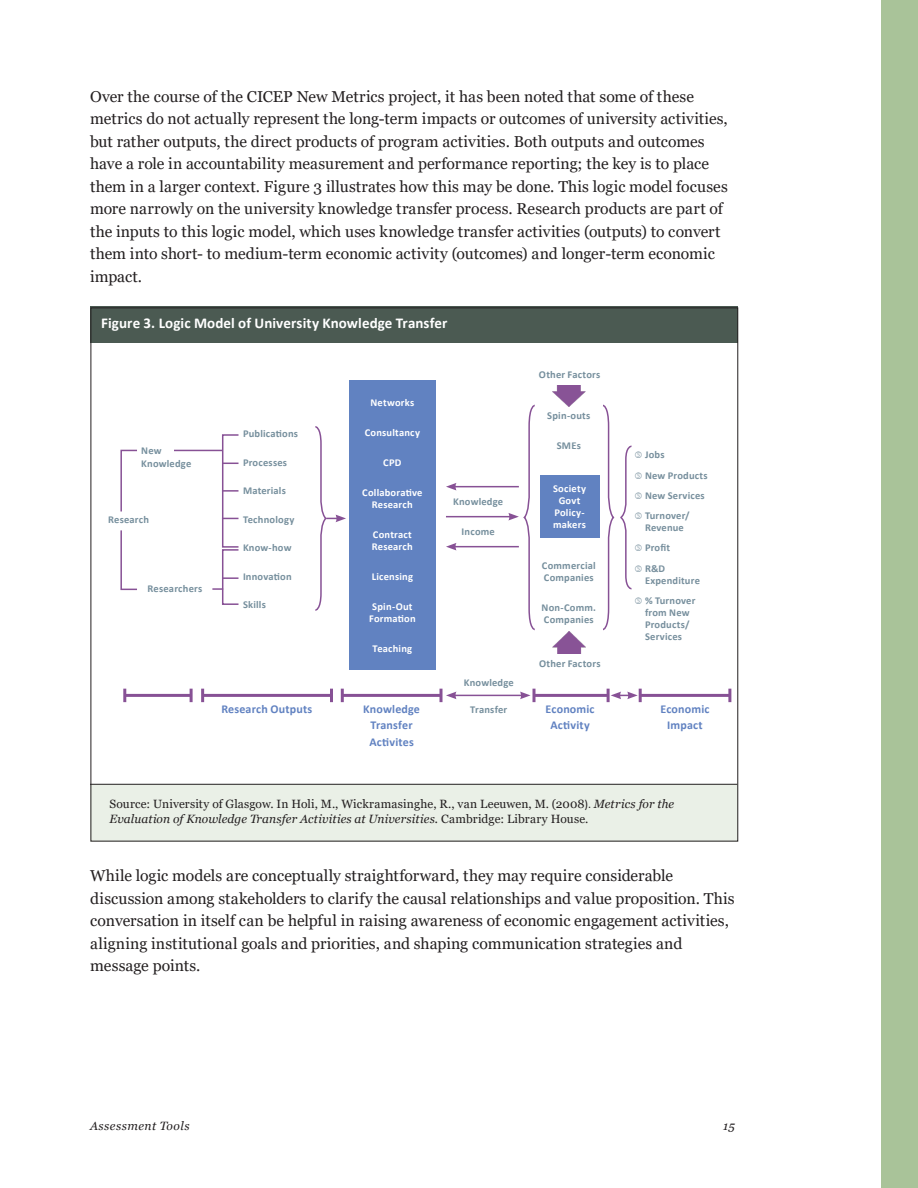
<style>
.page{position:relative;width:918px;height:1188px;background:#fff}
.page>*{position:absolute;margin:0;border:0;box-sizing:border-box;transform-origin:0 0}
._04_Footnote{font:15.75px/22.5px "Georgia";color:#231f20}
._01_Body{font:15.75px/22.5px "Georgia";letter-spacing:.005em;color:#231f20}
._02_Subhead_B{font:700 15px "Calibri";letter-spacing:.005em;color:#fff}
._04_Footnote-2{font:12px/15px "Georgia";letter-spacing:.01em;color:#231f20}
._02_Subhead_B-2{font:700 12px "Calibri";letter-spacing:.015em;color:#6182c1}
.t1{font:italic 12px "Georgia";letter-spacing:.04em;color:#231f20}
._02_Subhead_B-3{font:700 10.5px/12px "Calibri";letter-spacing:.02em;color:#768f9d}
._02_Subhead_B-4{font:700 10.5px/12px "Calibri";letter-spacing:.02em;color:#fff;text-align:center}
._02_Subhead_B-5{font:700 10.5px/12px "Calibri";letter-spacing:.02em;color:#778f9d;text-align:center}
.s1{font-family:"Calibri"}
.s2{font-style:italic}
</style>
<div class="page">
<div style="left:881px;top:0;width:37px;height:1188px;background:#a9c399"></div>
<div style="left:90px;top:306px;width:648px;height:37px;background:#4b5a52"></div>
<div style="left:91px;top:784px;width:647px;height:58px;background:#eaf0e7"></div>
<hr style="left:90px;top:784px;width:647px;height:1px;background:#231f20">
<div style="left:349px;top:380px;width:87px;height:289px;background:#6182c1"></div>
<div style="left:540px;top:475px;width:59px;height:63px;background:#6182c1"></div>
<hr style="left:125px;top:694px;width:66px;height:3px;background:#875195">
<svg style="left:123px;top:689px;width:3px;height:13px"></svg>
<svg style="left:190px;top:689px;width:3px;height:13px"></svg>
<hr style="left:203px;top:694px;width:129px;height:3px;background:#875195">
<svg style="left:201px;top:689px;width:3px;height:13px"></svg>
<svg style="left:330px;top:689px;width:3px;height:13px"></svg>
<hr style="left:342px;top:694px;width:99px;height:3px;background:#875195">
<svg style="left:341px;top:689px;width:3px;height:13px"></svg>
<hr style="left:454px;top:695px;width:68px;height:1px;background:#875195">
<svg style="left:440px;top:689px;width:16px;height:13px"></svg>
<svg style="left:520px;top:692px;width:11px;height:7px"></svg>
<hr style="left:454px;top:486px;width:65px;height:1px;background:#875195">
<svg style="left:446px;top:483px;width:10px;height:8px"></svg>
<hr style="left:446px;top:516px;width:65px;height:1px;background:#875195">
<hr style="left:454px;top:546px;width:65px;height:1px;background:#875195">
<svg style="left:446px;top:543px;width:10px;height:8px"></svg>
<hr style="left:534px;top:694px;width:74px;height:3px;background:#875195">
<svg style="left:532px;top:689px;width:4px;height:13px"></svg>
<hr style="left:640px;top:694px;width:90px;height:3px;background:#875195">
<svg style="left:607px;top:689px;width:35px;height:13px"></svg>
<svg style="left:728px;top:689px;width:3px;height:13px"></svg>
<svg style="left:120px;top:449px;width:17px;height:63px"></svg>
<svg style="left:120px;top:530px;width:17px;height:61px"></svg>
<div style="left:222px;top:434px;width:17px;height:114px;border:2px solid #875195"></div>
<div style="left:222px;top:549px;width:17px;height:56px;border:2px solid #875195"></div>
<svg style="left:222px;top:463px;width:16px;height:1px"></svg>
<svg style="left:222px;top:577px;width:16px;height:2px"></svg>
<svg style="left:222px;top:490px;width:16px;height:2px"></svg>
<svg style="left:222px;top:518px;width:16px;height:1px"></svg>
<svg style="left:315px;top:426px;width:31px;height:185px"></svg>
<svg style="left:603px;top:404px;width:29px;height:227px"></svg>
<svg style="left:508px;top:404px;width:27px;height:227px"></svg>
<hr style="left:174px;top:450px;width:49px;height:1px;background:#875195">
<svg style="left:212px;top:588px;width:11px;height:2px"></svg>
<img style="left:552px;top:385px;width:34px;height:22px">
<img style="left:552px;top:632px;width:34px;height:21px">
<p class="_04_Footnote" style="left:90px;top:86px;width:639px">Over the course of the CICEP New Metrics project, it has been noted that some of these metrics do not actually represent the long-term impacts or outcomes of university activities, but rather outputs, the direct products of program activities. Both outputs and outcomes have a role in accountability measurement and performance reporting; the key is to place them in a larger context. Figure 3 illustrates how this may be done. This logic model focuses more narrowly on the university knowledge transfer process. Research products are part of the inputs to this logic model, which uses knowledge transfer activities (outputs) to convert them into short- to medium-term economic activity (outcomes) and longer-term economic impact.</p>
<p class="_02_Subhead_B" style="left:101px;top:313px;width:348px">Figure 3. Logic Model of University Knowledge Transfer</p>
<p class="_02_Subhead_B-3" style="left:141px;top:444px;width:22px">New</p>
<p class="_02_Subhead_B-3" style="left:141px;top:458px;width:52px">Knowledge</p>
<p class="_02_Subhead_B-3" style="left:108px;top:513px;width:42px">Research</p>
<p class="_02_Subhead_B-3" style="left:148px;top:582px;width:56px">Researchers</p>
<p class="_02_Subhead_B-3" style="left:243px;top:428px;width:57px">Publications</p>
<p class="_02_Subhead_B-3" style="left:243px;top:456px;width:46px">Processes</p>
<p class="_02_Subhead_B-3" style="left:243px;top:485px;width:44px">Materials</p>
<p class="_02_Subhead_B-3" style="left:243px;top:513px;width:53px">Technology</p>
<p class="_02_Subhead_B-3" style="left:243px;top:542px;width:50px">Know-how</p>
<p class="_02_Subhead_B-3" style="left:243px;top:570px;width:50px">Innovation</p>
<p class="_02_Subhead_B-3" style="left:243px;top:599px;width:24px">Skills</p>
<p class="_02_Subhead_B-2" style="left:221px;top:700px;width:92px">Research Outputs</p>
<p class="_02_Subhead_B-4" style="left:370px;top:396px;width:45px">Networks</p>
<p class="_02_Subhead_B-4" style="left:365px;top:426px;width:57px">Consultancy</p>
<p class="_02_Subhead_B-4" style="left:383px;top:456px;width:20px">CPD</p>
<p class="_02_Subhead_B-4" style="left:362px;top:486px;width:62px">Collaborative<br>Research</p>
<p class="_02_Subhead_B-4" style="left:372px;top:528px;width:42px;text-align:left">Contract<br>Research</p>
<p class="_02_Subhead_B-4" style="left:372px;top:570px;width:43px">Licensing</p>
<p class="_02_Subhead_B-4" style="left:369px;top:600px;width:48px">Spin-Out<br>Formation</p>
<p class="_02_Subhead_B-4" style="left:373px;top:642px;width:41px">Teaching</p>
<p class="_02_Subhead_B-3" style="left:453px;top:496px;width:52px">Knowledge</p>
<p class="_02_Subhead_B-3" style="left:462px;top:526px;width:35px">Income</p>
<p class="_02_Subhead_B-3" style="left:464px;top:676px;width:52px">Knowledge</p>
<p class="_02_Subhead_B-2" style="left:363px;top:700px;width:58px">Knowledge</p>
<p class="_02_Subhead_B-3" style="left:470px;top:703px;width:39px">Transfer</p>
<p class="_02_Subhead_B-2" style="left:371px;top:717px;width:43px">Transfer</p>
<p class="_02_Subhead_B-2" style="left:369px;top:733px;width:46px">Activites</p>
<p class="_02_Subhead_B-3" style="left:539px;top:369px;width:63px">Other Factors</p>
<p class="_02_Subhead_B-3" style="left:547px;top:410px;width:45px">Spin-outs</p>
<p class="_02_Subhead_B-3" style="left:557px;top:440px;width:26px">SMEs</p>
<p class="_02_Subhead_B-4" style="left:553px;top:483px;width:34px">Society<br>Govt<br>Policy&shy;makers</p>
<p class="_02_Subhead_B-3" style="left:542px;top:560px;width:55px">Commercial<br>Companies</p>
<p class="_02_Subhead_B-3" style="left:542px;top:602px;width:56px">Non-Comm.<br>Companies</p>
<p class="_02_Subhead_B-3" style="left:539px;top:657px;width:63px">Other Factors</p>
<p class="_02_Subhead_B-2" style="left:546px;top:700px;width:50px">Economic</p>
<p class="_02_Subhead_B-2" style="left:551px;top:717px;width:41px">Activity</p>
<p class="_02_Subhead_B-5" style="left:634px;top:449px;width:32px">■ Jobs</p>
<p class="_02_Subhead_B-5" style="left:634px;top:469px;width:75px">■ New Products</p>
<p class="_02_Subhead_B-5" style="left:634px;top:489px;width:72px">■ New Services</p>
<p class="_02_Subhead_B-5" style="left:634px;top:509px;width:57px">■ Turnover/<br>Revenue</p>
<p class="_02_Subhead_B-5" style="left:634px;top:542px;width:37px">■ Profit</p>
<p class="_02_Subhead_B-5" style="left:645px;top:562px;width:56px;text-align:left;text-indent:-10px">■ R&amp;D<br>Expenditure</p>
<p class="_02_Subhead_B-5" style="left:634px;top:594px;width:62px">■ % Turnover from New<br>Products/<br>Services</p>
<p class="_02_Subhead_B-2" style="left:661px;top:700px;width:50px">Economic</p>
<p class="_02_Subhead_B-2" style="left:667px;top:717px;width:37px">Impact</p>
<p class="_04_Footnote-2" style="left:110px;top:797px;width:566px">Source: University of Glasgow. In Holi, M., Wickramasinghe, R., van Leeuwen, M. (2008<span class="s1">).</span> <span class="s2">Metrics for the<br>Evaluation of Knowledge Transfer Activities at Universities.</span> Cambridge: Library House.</p>
<p class="_01_Body" style="left:90px;top:865px;width:646px">While logic models are conceptually straightforward, they may require considerable discussion among stakeholders to clarify the causal relationships and value proposition. This conversation in itself can be helpful in raising awareness of economic engagement activities, aligning institutional goals and priorities, and shaping communication strategies and message points.</p>
<p class="t1" style="left:90px;top:1118px;width:101px">Assessment Tools</p>
<p class="t1" style="left:723px;top:1118px;width:13px">15</p>
</div>
